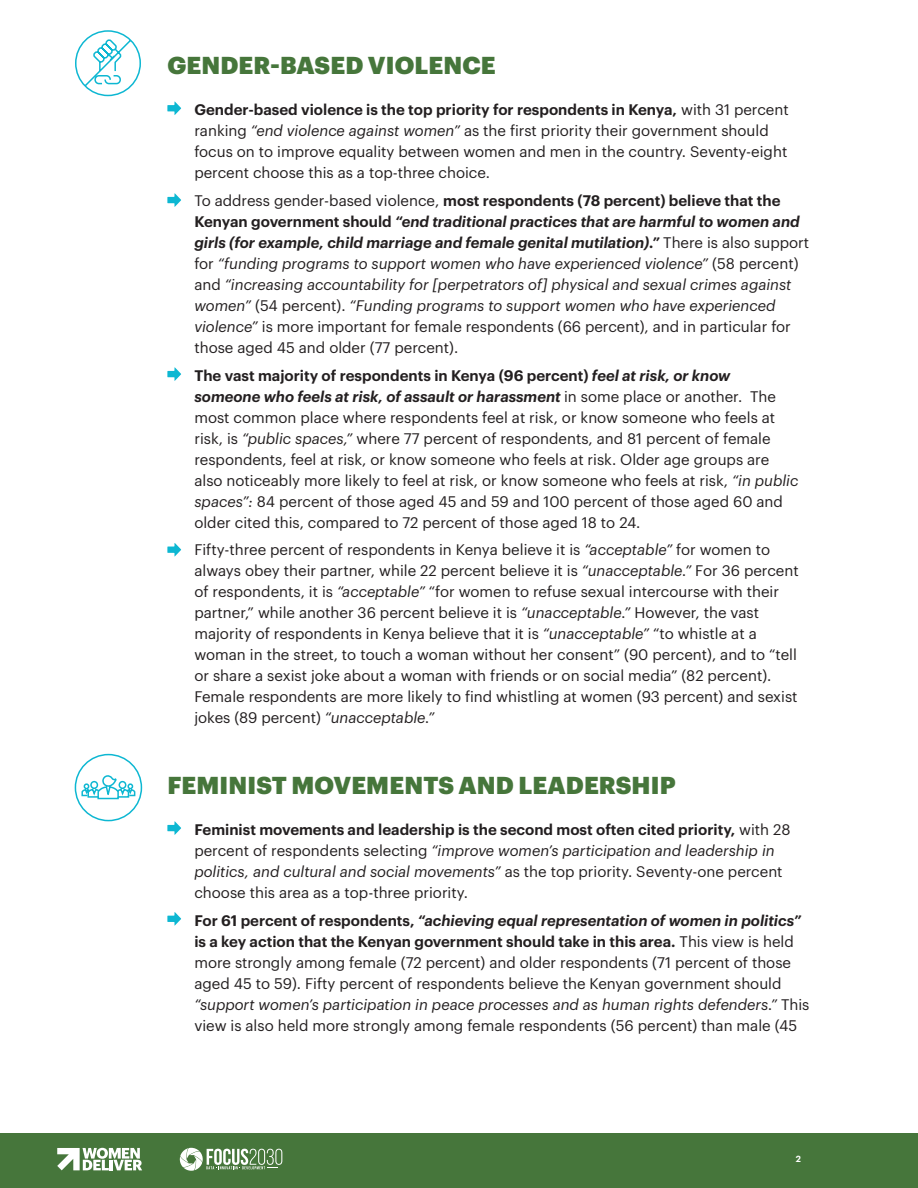
<style>
.page{position:relative;width:918px;height:1188px;background:#fff}
.page>*{position:absolute;margin:0;border:0;box-sizing:border-box;transform-origin:0 0}
.Subhead{font:900 24px "Graphik";letter-spacing:.005em;color:#46763b}
.Body{font:15px/21px "Graphik";color:#231f20}
.Body-2{font:italic 15px/21px "Graphik";color:#231f20}
.Body-3{font:600 8.7px "Graphik";color:#fff}
.s1{font-weight:600}
.s2{font-style:italic}
.s3{font-style:normal}
.s4{font-weight:600;font-style:normal}
.s5{font-weight:600;font-style:italic}
</style>
<div class="page">
<div style="left:0;top:1133px;width:918px;height:55px;background:#46763b"></div>
<svg style="left:179px;top:1148px;width:103px;height:23px"></svg>
<svg style="left:57px;top:1148px;width:85px;height:22px"></svg>
<svg style="left:167px;top:101px;width:14px;height:14px"></svg>
<svg style="left:167px;top:193px;width:14px;height:14px"></svg>
<svg style="left:167px;top:367px;width:14px;height:14px"></svg>
<svg style="left:167px;top:543px;width:14px;height:14px"></svg>
<svg style="left:75px;top:30px;width:66px;height:67px"></svg>
<svg style="left:81px;top:775px;width:55px;height:32px"></svg>
<div style="left:75px;top:754px;width:67px;height:67px;border:2px solid #0db7d2;border-radius:50%"></div>
<svg style="left:167px;top:821px;width:14px;height:14px"></svg>
<svg style="left:167px;top:912px;width:14px;height:14px"></svg>
<p class="Subhead" style="left:167px;top:46px;width:330px">GENDER-BASED VIOLENCE</p>
<p class="Body" style="left:194px;top:98px;width:596px"><span class="s1">Gender-based violence is the top priority for respondents in Kenya,</span> with 31 percent ranking <span class="s2">“end violence against women”</span> as the first priority their government should focus on to improve equality between women and men in the country. Seventy-eight percent choose this as a top-three choice.</p>
<p class="Body-2" style="left:194px;top:189px;width:616px"><span class="s3">To address gender-based violence,</span> <span class="s4">most respondents (78 percent) believe that the Kenyan government should</span> <span class="s1">“end traditional practices that are harmful to women and girls (for example, child marriage and female genital mutilation).”</span> <span class="s3">There is also support for</span> “funding programs to support women who have experienced violence” <span class="s3">(58 percent) and</span> “increasing accountability for [perpetrators of] physical and sexual crimes against women” <span class="s3">(54 percent).</span> “Funding programs to support women who have experienced violence” <span class="s3">is more important for female respondents (66 percent), and in particular for those aged 45 and older (77 percent).</span></p>
<p class="Body" style="left:194px;top:363px;width:606px"><span class="s1">The vast majority of respondents in Kenya (96 percent)</span> <span class="s5">feel at risk, or know someone who feels at risk, of assault or harassment</span> in some place or another. The most common place where respondents feel at risk, or know someone who feels at risk, is <span class="s2">“public spaces,”</span> where 77 percent of respondents, and 81 percent of female respondents, feel at risk, or know someone who feels at risk. Older age groups are also noticeably more likely to feel at risk, or know someone who feels at risk, <span class="s2">“in public spaces”:</span> 84 percent of those aged 45 and 59 and 100 percent of those aged 60 and older cited this, compared to 72 percent of those aged 18 to 24.</p>
<p class="Body" style="left:194px;top:538px;width:606px">Fifty-three percent of respondents in Kenya believe it is <span class="s2">“acceptable”</span> for women to always obey their partner, while 22 percent believe it is <span class="s2">“unacceptable.”</span> For 36 percent of respondents, it is <span class="s2">“acceptable”</span> “for women to refuse sexual intercourse with their partner,” while another 36 percent believe it is <span class="s2">“unacceptable.”</span> However, the vast majority of respondents in Kenya believe that it is <span class="s2">“unacceptable”</span> “to whistle at a woman in the street, to touch a woman without her consent” (90 percent), and to “tell or share a sexist joke about a woman with friends or on social media” (82 percent).<br>Female respondents are more likely to find whistling at women (93 percent) and sexist jokes (89 percent) <span class="s2">“unacceptable.”</span></p>
<p class="Subhead" style="left:167px;top:766px;width:510px">FEMINIST MOVEMENTS AND LEADERSHIP</p>
<p class="Body" style="left:194px;top:818px;width:598px"><span class="s1">Feminist movements and leadership is the second most often cited priority,</span> with 28 percent of respondents selecting <span class="s2">“improve women’s participation and leadership in politics, and cultural and social movements”</span> as the top priority. Seventy-one percent choose this area as a top-three priority.</p>
<p class="Body" style="left:194px;top:909px;width:617px"><span class="s1">For 61 percent of respondents,</span> <span class="s5">“achieving equal representation of women in politics” </span><span class="s1">is a key action that the Kenyan government should take in this area.</span> This view is held more strongly among female (72 percent) and older respondents (71 percent of those aged 45 to 59). Fifty percent of respondents believe the Kenyan government should <span class="s2">“support women’s participation in peace processes and as human rights defenders.”</span> This view is also held more strongly among female respondents (56 percent) than male (45</p>
<p class="Body-3" style="left:796px;top:1152px;width:7px">2</p>
</div>
